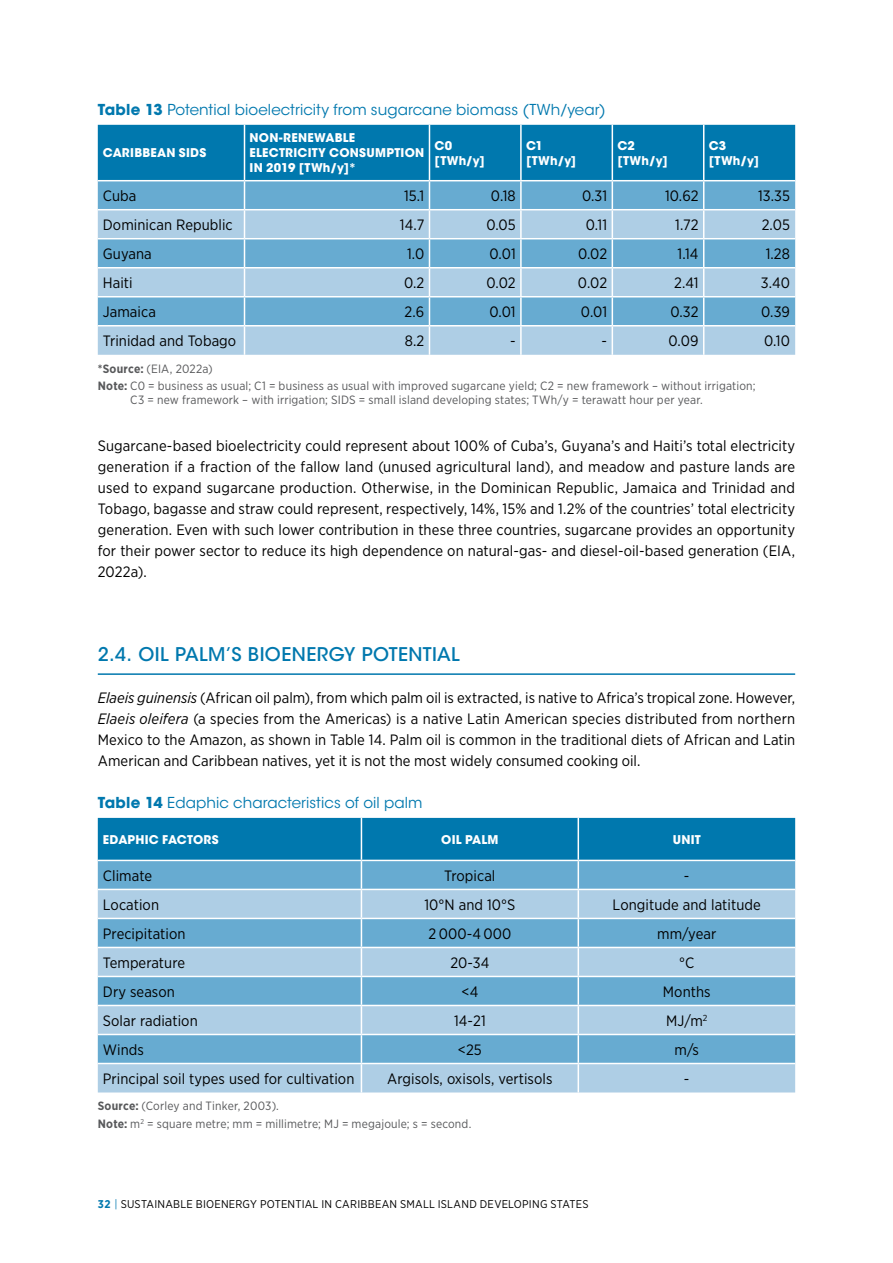
<style>
.page{position:relative;width:893px;height:1263px;background:#fff}
.page>*{position:absolute;margin:0;border:0;box-sizing:border-box;transform-origin:0 0}
.t1{font:500 18.75px "ITC Avant Garde Std";letter-spacing:.02em;color:#0078ae}
.t2{font:15px/21px "Gotham Narrow";letter-spacing:.005em;color:#000;text-align:justify}
.t3{font:15px "ITC Avant Garde Std";letter-spacing:.005em;color:#0078ae}
.t4{font:12px/17.7px "Gotham Narrow";letter-spacing:.015em;color:#58595b}
.t5{font:700 12px/15px "ITC Avant Garde Std";letter-spacing:.02em;color:#fff}
.t6{font:11.25px "Gotham Narrow";letter-spacing:.02em;color:#000}
.s1{font-weight:700}
.s2{font-style:italic}
.s3{font-weight:700;color:#0078ae}
.s4{color:#0078ae}
</style>
<div class="page">
<hr style="left:98px;top:673px;width:697px;height:2px;background:#0078ae">
<svg style="left:98px;top:125px;width:697px;height:230px;background:#6fafd2"></svg>
<svg style="left:98px;top:818px;width:697px;height:274px;background:#7ab5d5"></svg>
<hr style="left:98px;top:860px;width:263px;height:1px;background:#fff">
<hr style="left:361px;top:860px;width:217px;height:1px;background:#fff">
<hr style="left:578px;top:860px;width:217px;height:1px;background:#fff">
<p class="t3" style="left:98px;top:100px;width:509px"><span class="s1">Table 13</span> Potential bioelectricity from sugarcane biomass (TWh/year)</p>
<p class="t5" style="left:103px;top:145px;width:105px">CARIBBEAN SIDS</p>
<p class="t5" style="left:250px;top:130px;width:176px">NON-RENEWABLE<br>ELECTRICITY CONSUMPTION<br>IN 2019 [TWh/y]*</p>
<p class="t5" style="left:435px;top:138px;width:52px">C0 [TWh/y]</p>
<p class="t5" style="left:526px;top:138px;width:52px">C1 [TWh/y]</p>
<p class="t5" style="left:617px;top:138px;width:52px">C2 [TWh/y]</p>
<p class="t5" style="left:709px;top:138px;width:52px">C3 [TWh/y]</p>
<p class="t2" style="left:103px;top:185px;width:35px">Cuba</p>
<p class="t2" style="left:404px;top:185px;width:22px">15.1</p>
<p class="t2" style="left:491px;top:185px;width:26px">0.18</p>
<p class="t2" style="left:582px;top:185px;width:27px">0.31</p>
<p class="t2" style="left:665px;top:185px;width:35px">10.62</p>
<p class="t2" style="left:758px;top:185px;width:33px">13.35</p>
<p class="t2" style="left:103px;top:214px;width:131px">Dominican Republic</p>
<p class="t2" style="left:400px;top:214px;width:26px">14.7</p>
<p class="t2" style="left:486px;top:214px;width:31px">0.05</p>
<p class="t2" style="left:586px;top:214px;width:23px">0.11</p>
<p class="t2" style="left:675px;top:214px;width:25px">1.72</p>
<p class="t2" style="left:762px;top:214px;width:30px">2.05</p>
<p class="t2" style="left:103px;top:243px;width:50px">Guyana</p>
<p class="t2" style="left:407px;top:243px;width:19px">1.0</p>
<p class="t2" style="left:490px;top:243px;width:28px">0.01</p>
<p class="t2" style="left:578px;top:243px;width:31px">0.02</p>
<p class="t2" style="left:677px;top:243px;width:23px">1.14</p>
<p class="t2" style="left:766px;top:243px;width:26px">1.28</p>
<p class="t2" style="left:103px;top:272px;width:31px">Haiti</p>
<p class="t2" style="left:404px;top:272px;width:22px">0.2</p>
<p class="t2" style="left:487px;top:272px;width:31px">0.02</p>
<p class="t2" style="left:578px;top:272px;width:31px">0.02</p>
<p class="t2" style="left:674px;top:272px;width:26px">2.41</p>
<p class="t2" style="left:761px;top:272px;width:31px">3.40</p>
<p class="t2" style="left:103px;top:301px;width:55px">Jamaica</p>
<p class="t2" style="left:405px;top:301px;width:21px">2.6</p>
<p class="t2" style="left:490px;top:301px;width:28px">0.01</p>
<p class="t2" style="left:581px;top:301px;width:28px">0.01</p>
<p class="t2" style="left:670px;top:301px;width:30px">0.32</p>
<p class="t2" style="left:761px;top:301px;width:30px">0.39</p>
<p class="t2" style="left:103px;top:330px;width:135px">Trinidad and Tobago</p>
<p class="t2" style="left:405px;top:330px;width:21px">8.2</p>
<p class="t2" style="left:510px;top:330px;width:7px">-</p>
<p class="t2" style="left:602px;top:330px;width:7px">-</p>
<p class="t2" style="left:669px;top:330px;width:31px">0.09</p>
<p class="t2" style="left:764px;top:330px;width:27px">0.10</p>
<p class="t4" style="left:98px;top:359px;width:659px"><span class="s1">*Source:</span> (EIA, 2022a)<br><span class="s1">Note:</span> C0 = business as usual; C1 = business as usual with improved sugarcane yield; C2 = new framework – without irrigation;</p>
<p class="t4" style="left:130px;top:390px;width:574px">C3 = new framework – with irrigation; SIDS = small island developing states; TWh/y = terawatt hour per year.</p>
<p class="t2" style="left:98px;top:434px;width:699px">Sugarcane-based bioelectricity could represent about 100% of Cuba’s, Guyana’s and Haiti’s total electricity generation if a fraction of the fallow land (unused agricultural land), and meadow and pasture lands are used to expand sugarcane production. Otherwise, in the Dominican Republic, Jamaica and Trinidad and Tobago, bagasse and straw could represent, respectively, 14%, 15% and 1.2% of the countries’ total electricity generation. Even with such lower contribution in these three countries, sugarcane provides an opportunity for their power sector to reduce its high dependence on natural-gas- and diesel-oil-based generation (EIA, 2022a).</p>
<p class="t1" style="left:98px;top:642px;width:363px">2.4. OIL PALM’S BIOENERGY POTENTIAL</p>
<p class="t2" style="left:98px;top:686px;width:699px"><span class="s2">Elaeis guinensis</span> (African oil palm), from which palm oil is extracted, is native to Africa’s tropical zone. However, <span class="s2">Elaeis oleifera</span> (a species from the Americas) is a native Latin American species distributed from northern Mexico to the Amazon, as shown in Table 14. Palm oil is common in the traditional diets of African and Latin American and Caribbean natives, yet it is not the most widely consumed cooking oil.</p>
<p class="t3" style="left:98px;top:793px;width:326px"><span class="s1">Table 14</span> Edaphic characteristics of oil palm</p>
<p class="t5" style="left:103px;top:832px;width:117px">EDAPHIC FACTORS</p>
<p class="t5" style="left:441px;top:832px;width:59px">OIL PALM</p>
<p class="t5" style="left:673px;top:832px;width:30px">UNIT</p>
<p class="t2" style="left:103px;top:865px;width:51px">Climate</p>
<p class="t2" style="left:444px;top:865px;width:53px">Tropical</p>
<p class="t2" style="left:684px;top:865px;width:7px">-</p>
<p class="t2" style="left:103px;top:894px;width:58px">Location</p>
<p class="t2" style="left:424px;top:894px;width:93px">10°N and 10°S</p>
<p class="t2" style="left:613px;top:894px;width:150px">Longitude and latitude</p>
<p class="t2" style="left:103px;top:923px;width:84px">Precipitation</p>
<p class="t2" style="left:428px;top:923px;width:85px">2 000-4 000</p>
<p class="t2" style="left:657px;top:923px;width:61px">mm/year</p>
<p class="t2" style="left:103px;top:952px;width:84px">Temperature</p>
<p class="t2" style="left:450px;top:952px;width:41px">20-34</p>
<p class="t2" style="left:679px;top:952px;width:17px">°C</p>
<p class="t2" style="left:103px;top:981px;width:73px">Dry season</p>
<p class="t2" style="left:461px;top:981px;width:18px">&lt;4</p>
<p class="t2" style="left:663px;top:981px;width:49px">Months</p>
<p class="t2" style="left:103px;top:1010px;width:96px">Solar radiation</p>
<p class="t2" style="left:454px;top:1010px;width:33px">14-21</p>
<p class="t2" style="left:666px;top:1010px;width:43px">MJ/m<sup>2</sup></p>
<p class="t2" style="left:103px;top:1039px;width:43px">Winds</p>
<p class="t2" style="left:458px;top:1039px;width:25px">&lt;25</p>
<p class="t2" style="left:674px;top:1039px;width:26px">m/s</p>
<p class="t2" style="left:103px;top:1068px;width:253px">Principal soil types used for cultivation</p>
<p class="t2" style="left:387px;top:1068px;width:167px">Argisols, oxisols, vertisols</p>
<p class="t2" style="left:684px;top:1068px;width:7px">-</p>
<p class="t4" style="left:98px;top:1097px;width:375px"><span class="s1">Source:</span> (Corley and Tinker, 2003).<br><span class="s1">Note:</span> m<sup>2</sup> = square metre; mm = millimetre; MJ = megajoule; s = second.</p>
<p class="t6" style="left:98px;top:1197px;width:492px"><span class="s3">32</span> <span class="s4">|</span> SUSTAINABLE BIOENERGY POTENTIAL IN CARIBBEAN SMALL ISLAND DEVELOPING STATES</p>
</div>
